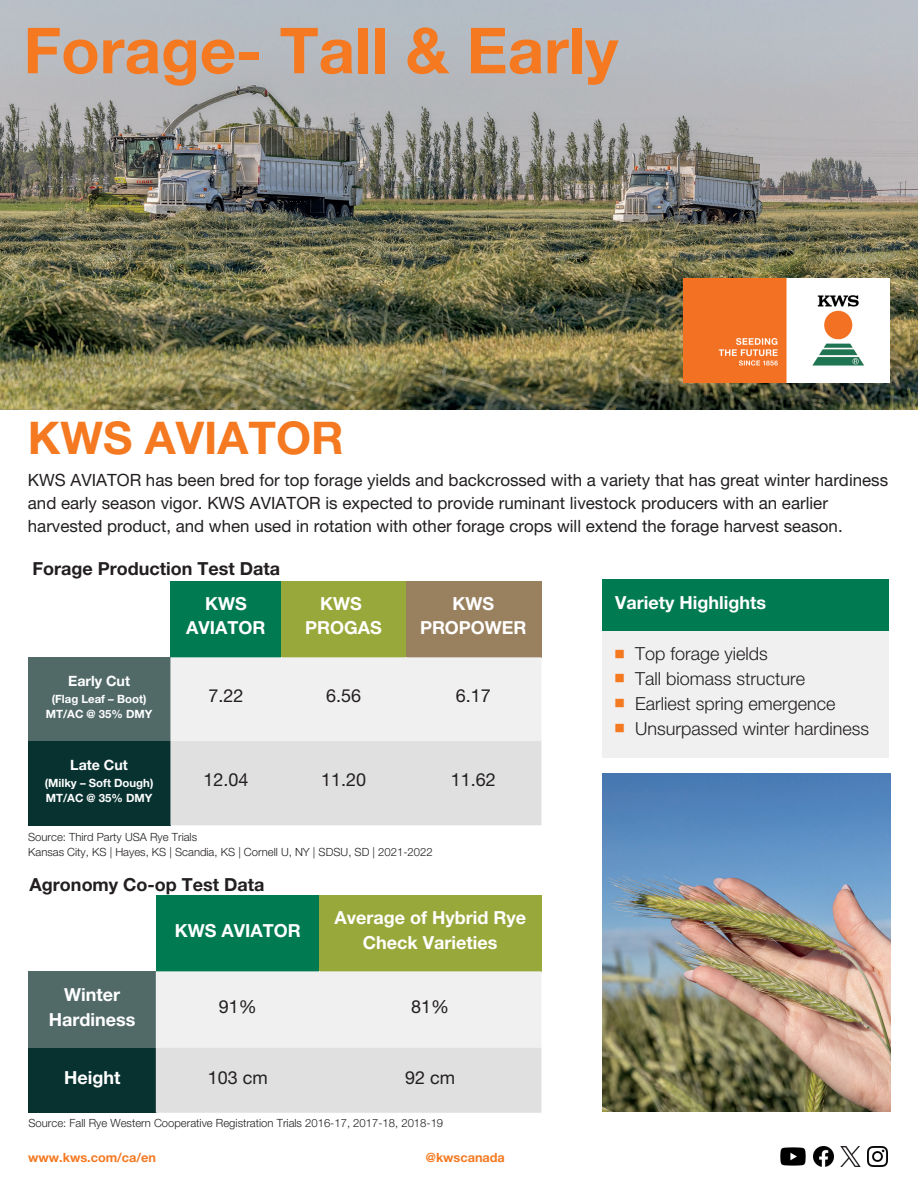
<style>
.page{position:relative;width:918px;height:1188px;background:#fff}
.page>*{position:absolute;margin:0;border:0;box-sizing:border-box;transform-origin:0 0}
.t1{font:700 63.45px "Helvetica Neue LTW1 G";color:#f47921}
.t2{font:700 45.15px "Helvetica Neue LTW1 G";color:#f47921}
.t3{font:700 18px/24.6px "Helvetica Neue LTW1 G";color:#fff;text-align:center}
.t4{font:300 18px "Helvetica Neue LTW1 G";color:#231f20}
.t5{font:700 18px "Helvetica Neue LTW1 G";color:#231f20}
.t6{font:18px "Helvetica Neue LTW1 G";color:#231f20}
.t7{font:16.95px/23.2px "Helvetica Neue LTW1 G";color:#231f20}
.t8{font:700 14.25px "Helvetica Neue LTW1 G";color:#fff}
.t9{font:700 12.75px "Helvetica Neue LTW1 G";color:#f47921}
.t10{font:700 11.4px "Helvetica Neue LTW1 G";color:#fff}
.t11{font:300 11.25px "Helvetica Neue LTW1 G";color:#231f20}
.t12{font:10.5px "Noto Sans CJ Ksc";color:#f47921}
</style>
<div class="page">
<div style="left:170px;top:581px;width:112px;height:77px;background:#007a50"></div>
<div style="left:281px;top:581px;width:125px;height:77px;background:#98a83a"></div>
<div style="left:406px;top:581px;width:135px;height:77px;background:#99815f"></div>
<div style="left:28px;top:657px;width:143px;height:85px;background:#516a68"></div>
<div style="left:28px;top:741px;width:143px;height:84px;background:#083230"></div>
<svg style="left:170px;top:657px;width:371px;height:168px"></svg>
<div style="left:602px;top:579px;width:286px;height:52px;background:#007a50"></div>
<div style="left:602px;top:631px;width:286px;height:126px;background:#f0f0f0"></div>
<img style="left:0;top:0;width:918px;height:409px">
<img style="left:684px;top:279px;width:206px;height:103px">
<div style="left:156px;top:895px;width:164px;height:77px;background:#007a50"></div>
<div style="left:319px;top:895px;width:222px;height:77px;background:#98a83a"></div>
<div style="left:29px;top:971px;width:127px;height:77px;background:#516a68"></div>
<div style="left:29px;top:1048px;width:127px;height:65px;background:#083230"></div>
<svg style="left:156px;top:971px;width:385px;height:142px"></svg>
<img style="left:813px;top:1146px;width:21px;height:21px">
<img style="left:867px;top:1146px;width:21px;height:21px">
<img style="left:840px;top:1146px;width:21px;height:21px">
<img style="left:780px;top:1147px;width:26px;height:19px">
<img style="left:602px;top:774px;width:288px;height:337px">
<p class="t1" style="left:23px;top:28px;width:596px">Forage- Tall &amp; Early</p>
<p class="t2" style="left:28px;top:421px;width:317px">KWS AVIATOR</p>
<p class="t7" style="left:28px;top:470px;width:862px">KWS AVIATOR has been bred for top forage yields and backcrossed with a variety that has great winter hardiness and early season vigor. KWS AVIATOR is expected to provide ruminant livestock producers with an earlier harvested product, and when used in rotation with other forage crops will extend the forage harvest season.</p>
<p class="t5" style="left:32px;top:562px;width:249px">Forage Production Test Data</p>
<p class="t3" style="left:186px;top:593px;width:81px">KWS<br>AVIATOR</p>
<h1 class="t3" style="left:320px;top:593px;width:43px">KWS</h1>
<p class="t3" style="left:305px;top:618px;width:78px">PROGAS</p>
<h2 class="t3" style="left:420px;top:593px;width:108px">KWS<br>PROPOWER</h2>
<h4 class="t8" style="left:68px;top:676px;width:63px">Early Cut</h4>
<h3 class="t10" style="left:52px;top:695px;width:96px">(Flag Leaf – Boot)</h3>
<p class="t10" style="left:46px;top:710px;width:108px">MT/AC @ 35% DMY</p>
<p class="t8" style="left:70px;top:760px;width:59px">Late Cut</p>
<p class="t10" style="left:45px;top:779px;width:110px">(Milky – Soft Dough)</p>
<p class="t10" style="left:46px;top:794px;width:108px">MT/AC @ 35% DMY</p>
<p class="t6" style="left:208px;top:689px;width:37px">7.22</p>
<p class="t6" style="left:326px;top:689px;width:37px">6.56</p>
<p class="t6" style="left:456px;top:689px;width:37px">6.17</p>
<p class="t6" style="left:203px;top:773px;width:47px">12.04</p>
<p class="t6" style="left:321px;top:773px;width:47px">11.20</p>
<p class="t6" style="left:451px;top:773px;width:47px">11.62</p>
<p class="t11" style="left:28px;top:833px;width:170px">Source: Third Party USA Rye Trials</p>
<p class="t11" style="left:28px;top:848px;width:406px">Kansas City, KS | Hayes, KS | Scandia, KS | Cornell U, NY | SDSU, SD | 2021-2022</p>
<p class="t5" style="left:30px;top:878px;width:236px">Agronomy Co-op Test Data</p>
<p class="t3" style="left:175px;top:921px;width:127px">KWS AVIATOR</p>
<p class="t3" style="left:334px;top:908px;width:193px">Average of Hybrid Rye<br>Check Varieties</p>
<p class="t3" style="left:49px;top:985px;width:88px">Winter<br>Hardiness</p>
<h3 class="t6" style="left:219px;top:1000px;width:40px">91%</h3>
<p class="t6" style="left:411px;top:1000px;width:40px">81%</p>
<p class="t3" style="left:64px;top:1068px;width:58px">Height</p>
<p class="t6" style="left:208px;top:1071px;width:62px">103 cm</p>
<p class="t6" style="left:405px;top:1071px;width:52px">92 cm</p>
<p class="t11" style="left:29px;top:1119px;width:416px">Source: Fall Rye Western Cooperative Registration Trials 2016-17, 2017-18, 2018-19</p>
<p class="t9" style="left:28px;top:1153px;width:129px">www.kws.com/ca/en</p>
<p class="t9" style="left:426px;top:1153px;width:81px">@kwscanada</p>
<p class="t3" style="left:615px;top:592px;width:152px">Variety Highlights</p>
<p class="t4" style="left:635px;top:647px;width:134px">Top forage yields</p>
<p class="t4" style="left:635px;top:672px;width:172px">Tall biomass structure</p>
<p class="t4" style="left:635px;top:697px;width:202px">Earliest spring emergence</p>
<p class="t4" style="left:635px;top:722px;width:236px">Unsurpassed winter hardiness</p>
<p class="t12" style="left:615px;top:646px;width:12px">■</p>
<p class="t12" style="left:615px;top:670px;width:12px">■</p>
<p class="t12" style="left:615px;top:694px;width:12px">■</p>
<p class="t12" style="left:615px;top:720px;width:12px">■</p>
</div>
